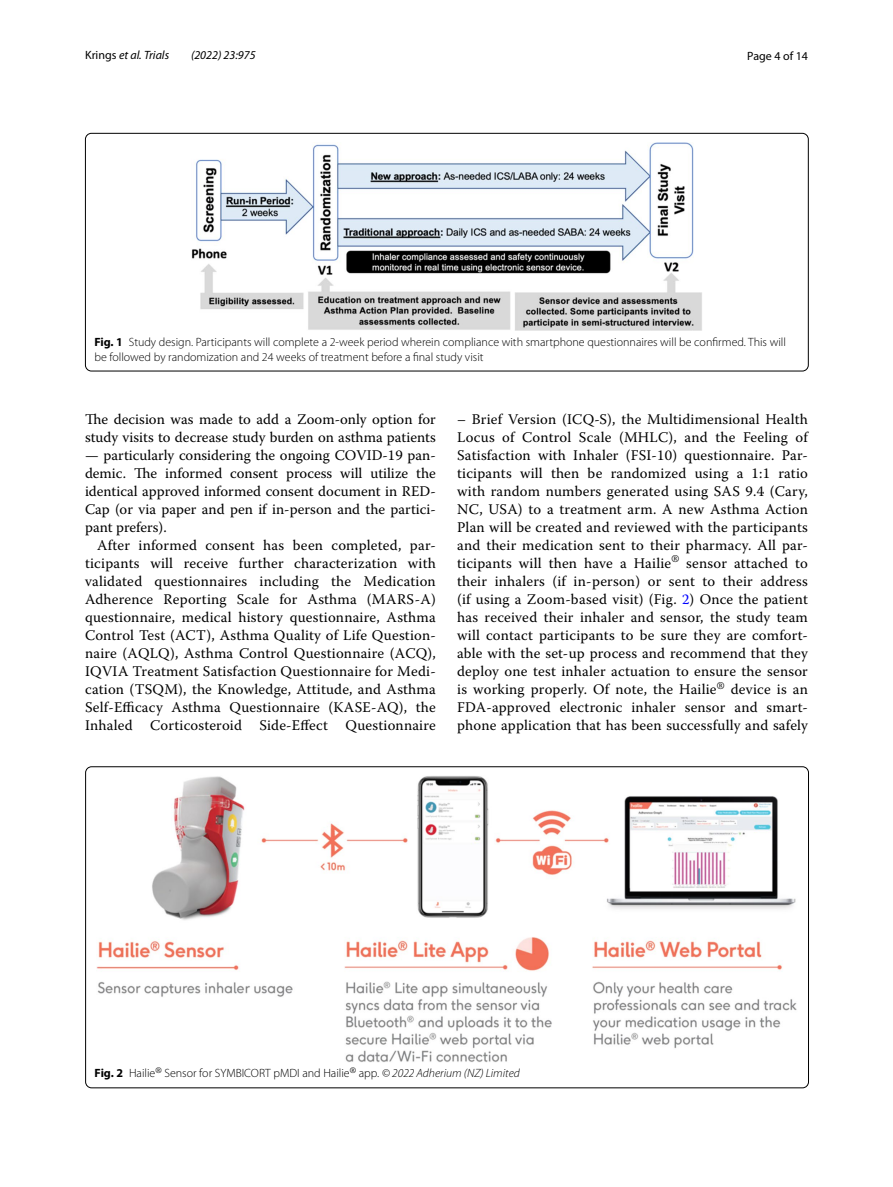
<style>
.page{position:relative;width:893px;height:1187px;background:#fff}
.page>*{position:absolute;margin:0;border:0;box-sizing:border-box;transform-origin:0 0}
.t1{font:14.7px/18px "Warnock Pro";letter-spacing:.005em;color:#000;text-align:justify}
.t2{font:300 12px/15px "Myriad Pro";color:#000}
.t3{font:italic 12px "Myriad Pro";color:#000}
.t4{font:12px "Myriad Pro";color:#000}
.s1{font-style:normal}
.s2{font-weight:700}
.s3{color:#00f}
.s4{font-style:italic}
</style>
<div class="page">
<img style="left:192px;top:142px;width:510px;height:189px">
<div style="left:85px;top:133px;width:723px;height:238px;border:1px solid #000;border-radius:6px"></div>
<img style="left:97px;top:776px;width:700px;height:286px">
<p class="t3" style="left:85px;top:48px;width:86px"><span class="s1">Krings</span> et al. Trials</p>
<p class="t3" style="left:191px;top:48px;width:66px">(2022) 23:975</p>
<p class="t4" style="left:747px;top:48px;width:62px">Page 4 of 14</p>
<p class="t2" style="left:94px;top:335px;width:693px"><span class="s2">Fig. 1</span> Study design. Participants will complete a 2-week period wherein compliance with smartphone questionnaires will be confirmed. This will be followed by randomization and 24 weeks of treatment before a final study visit</p>
<p class="t1" style="left:85px;top:410px;width:352px">The decision was made to add a Zoom-only option for study visits to decrease study burden on asthma patients</p>
<p class="t1" style="left:85px;top:446px;width:352px">— particularly considering the ongoing COVID-19 pan&shy;demic. The informed consent process will utilize the identical approved informed consent document in RED-Cap (or via paper and pen if in-person and the partici&shy;pant prefers).</p>
<p class="t1" style="left:85px;top:536px;width:352px;text-indent:12px">After informed consent has been completed, par&shy;ticipants will receive further characterization with validated questionnaires including the Medication Adherence Reporting Scale for Asthma (MARS-A) questionnaire, medical history questionnaire, Asthma Control Test (ACT), Asthma Quality of Life Question&shy;naire (AQLQ), Asthma Control Questionnaire (ACQ), IQVIA Treatment Satisfaction Questionnaire for Medi&shy;cation (TSQM), the Knowledge, Attitude, and Asthma Self-Efficacy Asthma Questionnaire (KASE-AQ), the Inhaled Corticosteroid Side-Effect Questionnaire</p>
<p class="t1" style="left:457px;top:410px;width:352px">– Brief Version (ICQ-S), the Multidimensional Health Locus of Control Scale (MHLC), and the Feeling of Satisfaction with Inhaler (FSI-10) questionnaire. Par&shy;ticipants will then be randomized using a 1:1 ratio with random numbers generated using SAS 9.4 (Cary, NC, USA) to a treatment arm. A new Asthma Action Plan will be created and reviewed with the participants and their medication sent to their pharmacy. All par&shy;ticipants will then have a Hailie<sup>®</sup> sensor attached to their inhalers (if in-person) or sent to their address (if using a Zoom-based visit) (Fig. <span class="s3">2</span>) Once the patient has received their inhaler and sensor, the study team will contact participants to be sure they are comfort&shy;able with the set-up process and recommend that they deploy one test inhaler actuation to ensure the sensor is working properly. Of note, the Hailie<sup>®</sup> device is an FDA-approved electronic inhaler sensor and smart&shy;phone application that has been successfully and safely</p>
<p class="t2" style="left:95px;top:1066px;width:427px"><span class="s2">Fig. 2</span> Hailie<sup>®</sup> Sensor for SYMBICORT pMDI and Hailie<sup>®</sup> app. <span class="s4">© 2022 Adherium (NZ) Limited</span></p>
</div>
